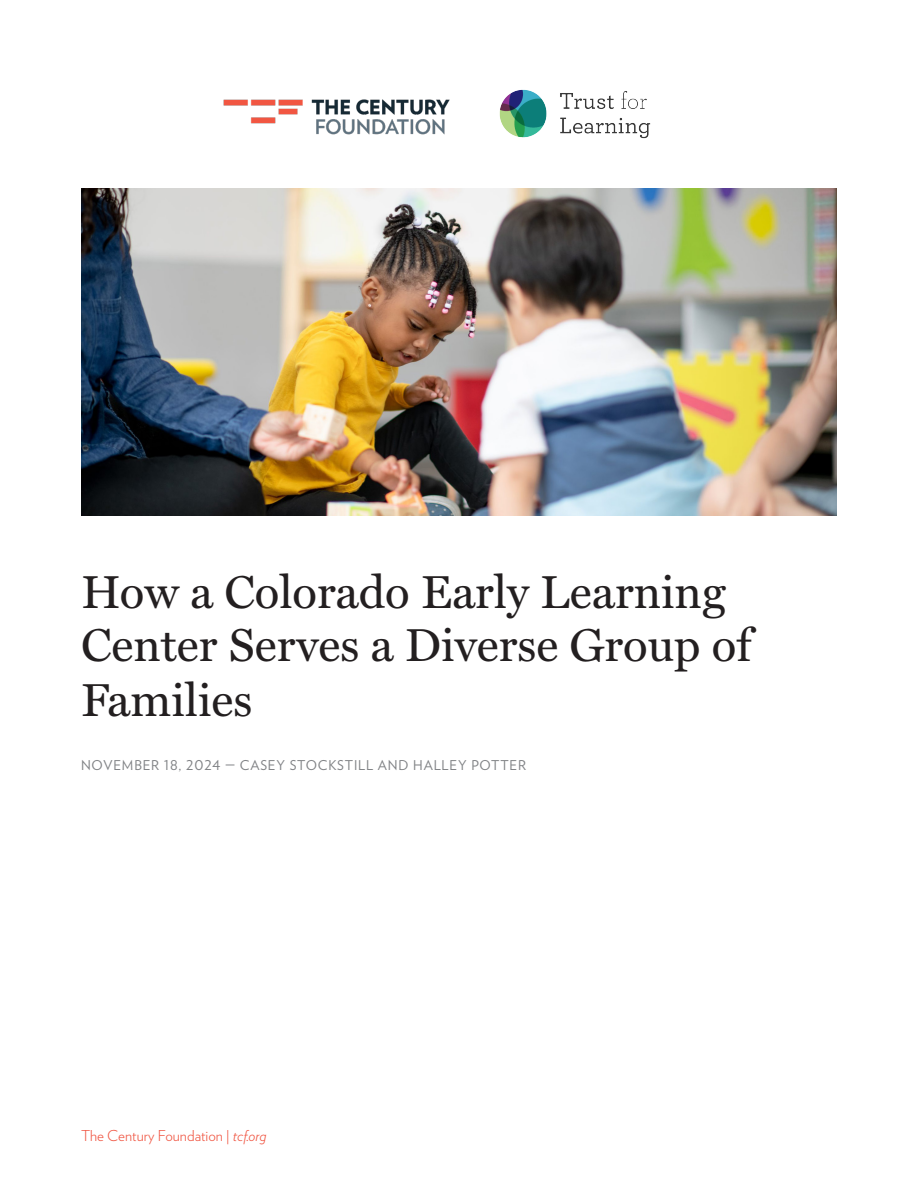
<style>
.page{position:relative;width:918px;height:1188px;background:#fff}
.page>*{position:absolute;margin:0;border:0;box-sizing:border-box;transform-origin:0 0}
.t1{font:46.5px/54.2px "Miller Text";color:#231f20}
.t2{font:300 15px "Verlag";color:#f05542}
.t3{font:13.5px "Verlag";letter-spacing:.06em;color:#808285}
.s1{font-style:italic}
</style>
<div class="page">
<img style="left:81px;top:189px;width:756px;height:326px">
<img style="left:223px;top:99px;width:227px;height:36px">
<img style="left:499px;top:89px;width:152px;height:50px">
<p class="t1" style="left:81px;top:566px;width:672px">How a Colorado Early Learning<br>Center Serves a Diverse Group of<br>Families</p>
<p class="t3" style="left:81px;top:755px;width:447px">NOVEMBER 18, 2024 — CASEY STOCKSTILL AND HALLEY POTTER</p>
<p class="t2" style="left:81px;top:1124px;width:187px">The Century Foundation | <span class="s1">tcf.org</span></p>
</div>
